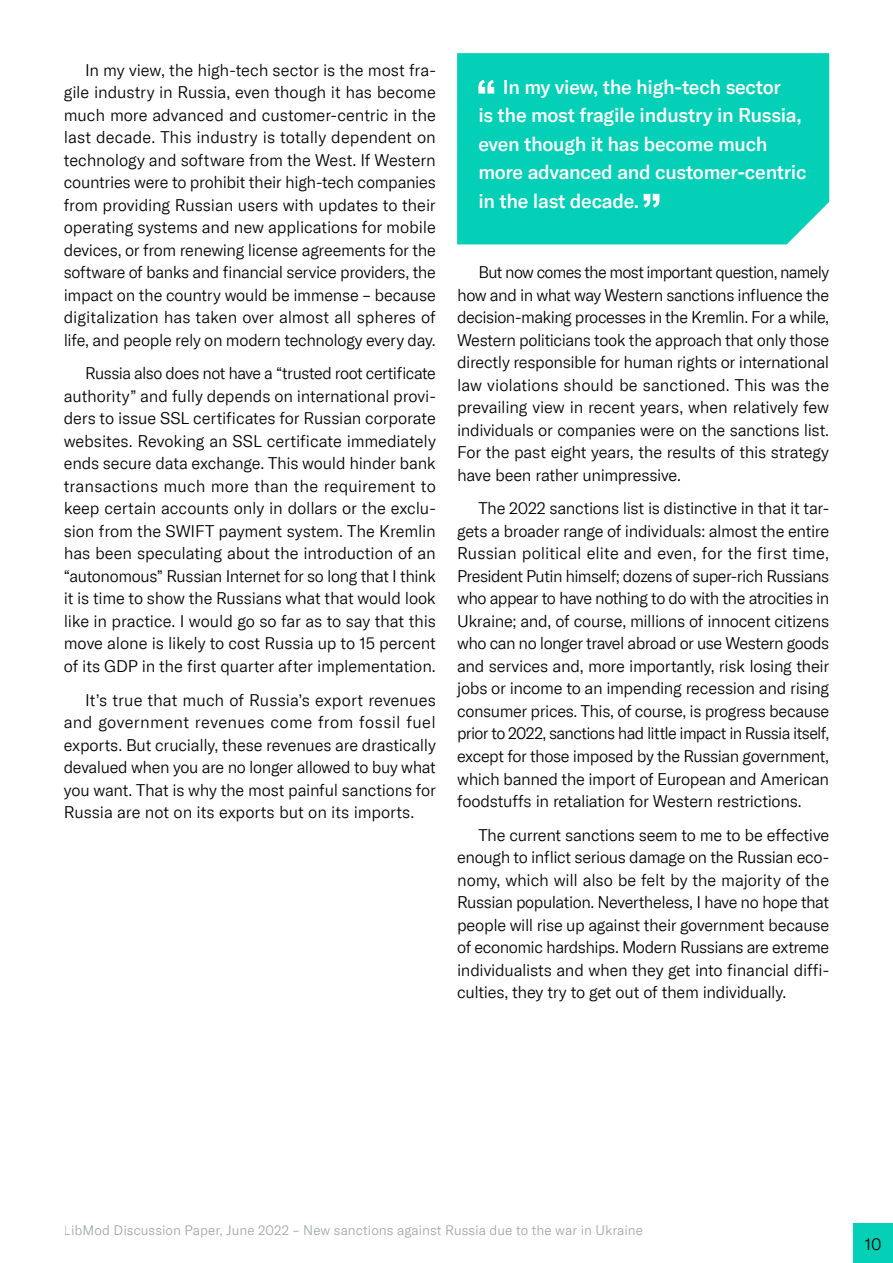
<style>
.page{position:relative;width:893px;height:1263px;background:#fff}
.page>*{position:absolute;margin:0;border:0;box-sizing:border-box;transform-origin:0 0}
.t1{font:500 19.5px/28.5px "GT America";letter-spacing:-.015em;color:#fff}
.t2{font:300 16.5px/22.5px "GT America";letter-spacing:-.015em;color:#000;text-align:justify}
.t3{font:300 13.5px "GT America";letter-spacing:.005em;color:#9fa9a8}
</style>
<div class="page">
<div style="left:853px;top:1223px;width:40px;height:40px;background:#03d0b6"></div>
<div style="left:457px;top:53px;width:372px;height:191px;background:#03d0b6"></div>
<svg style="left:478px;top:80px;width:16px;height:14px"></svg>
<svg style="left:644px;top:194px;width:15px;height:14px"></svg>
<p class="t2" style="left:64px;top:59px;width:374px;text-indent:21px">In my view, the high-tech sector is the most fra&shy;gile industry in Russia, even though it has become much more advanced and customer-centric in the last decade. This industry is totally dependent on technology and software from the West. If Western countries were to prohibit their high-tech companies from providing Russian users with updates to their operating systems and new applications for mobile devices, or from renewing license agreements for the software of banks and financial service providers, the impact on the country would be immense – because digitalization has taken over almost all spheres of life, and people rely on modern technology every day.</p>
<p class="t2" style="left:64px;top:362px;width:374px;text-indent:21px">Russia also does not have a “trusted root certificate authority” and fully depends on international provi&shy;ders to issue SSL certificates for Russian corporate websites. Revoking an SSL certificate immediately ends secure data exchange. This would hinder bank transactions much more than the requirement to keep certain accounts only in dollars or the exclu&shy;sion from the SWIFT payment system. The Kremlin has been speculating about the introduction of an “autonomous” Russian Internet for so long that I think it is time to show the Russians what that would look like in practice. I would go so far as to say that this move alone is likely to cost Russia up to 15 percent of its GDP in the first quarter after implementation.</p>
<p class="t2" style="left:64px;top:689px;width:374px;text-indent:21px">It’s true that much of Russia’s export revenues and government revenues come from fossil fuel exports. But crucially, these revenues are drastically devalued when you are no longer allowed to buy what you want. That is why the most painful sanctions for Russia are not on its exports but on its imports.</p>
<p class="t1" style="left:478px;top:73px;width:330px;text-indent:24px">In my view, the high-tech sector<br>is the most fragile industry in Russia, even though it has become much more advanced and customer-centric in the last decade.</p>
<p class="t2" style="left:457px;top:261px;width:374px;text-indent:21px">But now comes the most important question, namely how and in what way Western sanctions influence the decision-making processes in the Kremlin. For a while, Western politicians took the approach that only those directly responsible for human rights or international law violations should be sanctioned. This was the prevailing view in recent years, when relatively few individuals or companies were on the sanctions list.<br>For the past eight years, the results of this strategy have been rather unimpressive.</p>
<p class="t2" style="left:457px;top:497px;width:374px;text-indent:21px">The 2022 sanctions list is distinctive in that it tar&shy;gets a broader range of individuals: almost the entire Russian political elite and even, for the first time, President Putin himself; dozens of super-rich Russians who appear to have nothing to do with the atrocities in Ukraine; and, of course, millions of innocent citizens who can no longer travel abroad or use Western goods and services and, more importantly, risk losing their jobs or income to an impending recession and rising consumer prices. This, of course, is progress because prior to 2022, sanctions had little impact in Russia itself, except for those imposed by the Russian government, which banned the import of European and American foodstuffs in retaliation for Western restrictions.</p>
<p class="t2" style="left:457px;top:824px;width:374px;text-indent:21px">The current sanctions seem to me to be effective enough to inflict serious damage on the Russian eco&shy;nomy, which will also be felt by the majority of the Russian population. Nevertheless, I have no hope that people will rise up against their government because of economic hardships. Modern Russians are extreme individualists and when they get into financial diffi&shy;culties, they try to get out of them individually.</p>
<p class="t3" style="left:64px;top:1222px;width:581px">LibMod Discussion Paper, June 2022 – New sanctions against Russia due to the war in Ukraine</p>
<p class="t2" style="left:865px;top:1233px;width:18px">10</p>
</div>
